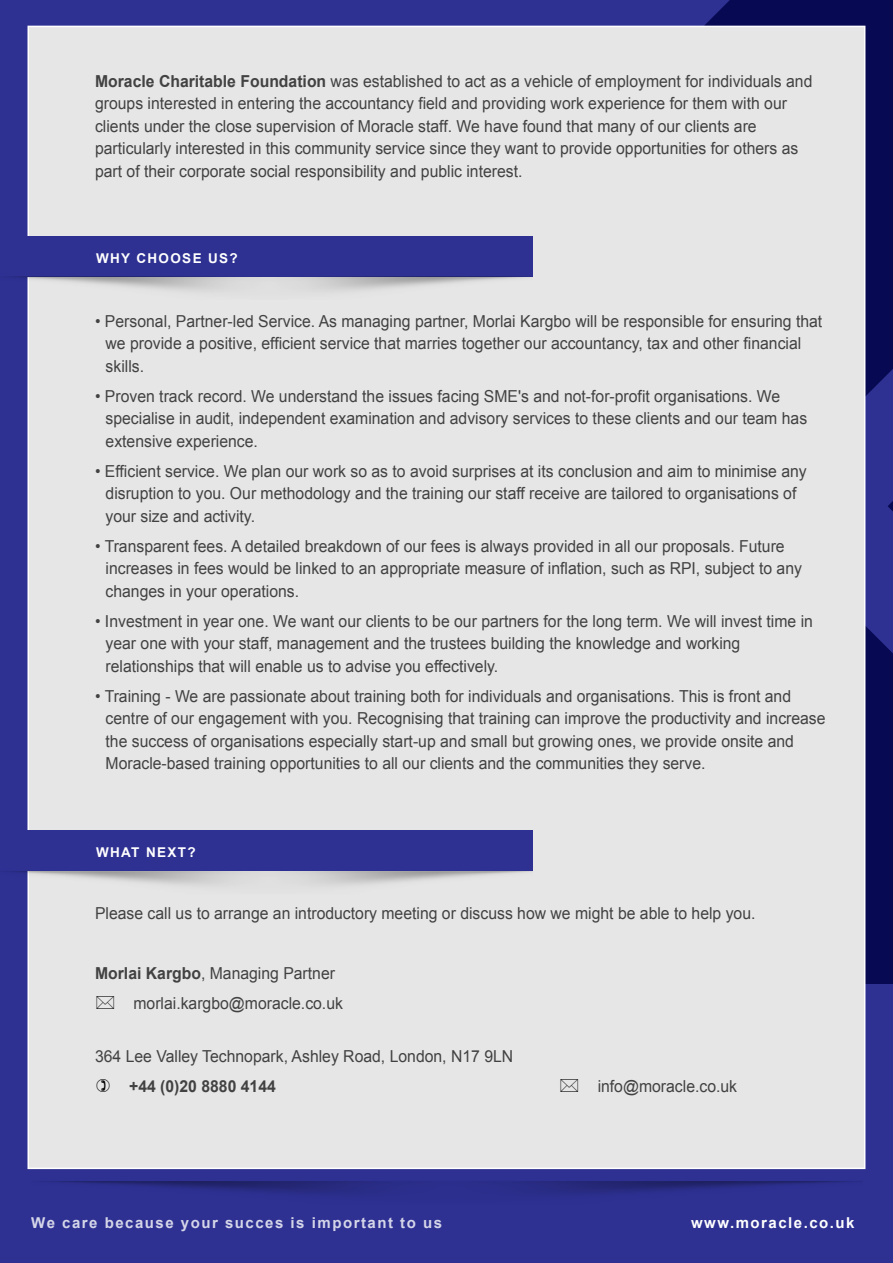
<style>
.page{position:relative;width:893px;height:1263px;background:#fff}
.page>*{position:absolute;margin:0;border:0;box-sizing:border-box;transform-origin:0 0}
.t1{font:16.5px/22.5px "Arial";color:#424242;scale:.96 1}
.t2{font:700 16.5px "Arial";color:#424242;scale:.96 1}
.t3{font:700 15px "Arial";letter-spacing:.1em;color:#fff}
.t4{font:700 13.5px "Arial";letter-spacing:.1em;color:#fff}
.s1{font-weight:700}
</style>
<div class="page">
<div style="left:1px;top:0;width:892px;height:1233px;background:#2e3192"></div>
<svg style="left:547px;top:0;width:346px;height:449px;fill:#080953"></svg>
<svg style="left:865px;top:575px;width:28px;height:409px;background:#0f105d"></svg>
<svg style="left:888px;top:240px;width:5px;height:532px"></svg>
<div style="left:0;top:984px;width:893px;height:279px;background:#2e3192"></div>
<img style="left:31px;top:1169px;width:831px;height:25px">
<div style="left:28px;top:26px;width:837px;height:1143px;background:#e6e6e6;border:2px solid #fff"></div>
<div style="left:0;top:830px;width:533px;height:40px;background:#2e3192"></div>
<img style="left:0;top:870px;width:533px;height:38px">
<div style="left:0;top:236px;width:533px;height:40px;background:#2e3192"></div>
<img style="left:0;top:276px;width:533px;height:38px">
<p class="t1" style="left:95px;top:70px;width:749px"><span class="s1">Moracle Charitable Foundation</span> was established to act as a vehicle of employment for individuals and groups interested in entering the accountancy field and providing work experience for them with our clients under the close supervision of Moracle staff. We have found that many of our clients are particularly interested in this community service since they want to provide opportunities for others as part of their corporate social responsibility and public interest.</p>
<p class="t4" style="left:96px;top:249px;width:143px">WHY CHOOSE US?</p>
<p class="t1" style="left:106px;top:310px;width:748px;text-indent:-10px">• Personal, Partner-led Service. As managing partner, Morlai Kargbo will be responsible for ensuring that we provide a positive, efficient service that marries together our accountancy, tax and other financial skills.</p>
<p class="t1" style="left:106px;top:385px;width:732px;text-indent:-10px">• Proven track record. We understand the issues facing SME's and not-for-profit organisations. We specialise in audit, independent examination and advisory services to these clients and our team has extensive experience.</p>
<p class="t1" style="left:106px;top:460px;width:732px;text-indent:-10px">• Efficient service. We plan our work so as to avoid surprises at its conclusion and aim to minimise any disruption to you. Our methodology and the training our staff receive are tailored to organisations of your size and activity.</p>
<p class="t1" style="left:106px;top:535px;width:727px;text-indent:-10px">• Transparent fees. A detailed breakdown of our fees is always provided in all our proposals. Future increases in fees would be linked to an appropriate measure of inflation, such as RPI, subject to any changes in your operations.</p>
<p class="t1" style="left:106px;top:610px;width:738px;text-indent:-10px">• Investment in year one. We want our clients to be our partners for the long term. We will invest time in year one with your staff, management and the trustees building the knowledge and working relationships that will enable us to advise you effectively.</p>
<p class="t1" style="left:106px;top:685px;width:751px;text-indent:-10px">• Training - We are passionate about training both for individuals and organisations. This is front and centre of our engagement with you. Recognising that training can improve the productivity and increase the success of organisations especially start-up and small but growing ones, we provide onsite and Moracle-based training opportunities to all our clients and the communities they serve.</p>
<p class="t4" style="left:96px;top:843px;width:101px">WHAT NEXT?</p>
<p class="t1" style="left:95px;top:902px;width:689px">Please call us to arrange an introductory meeting or discuss how we might be able to help you.</p>
<p class="t1" style="left:133px;top:959px;width:220px;line-height:29.8px;text-indent:-38px"><span class="s1">Morlai Kargbo</span>, Managing Partner morlai.kargbo@moracle.co.uk</p>
<p class="t1" style="left:95px;top:1045px;width:437px">364 Lee Valley Technopark, Ashley Road, London, N17 9LN</p>
<p class="t2" style="left:129px;top:1075px;width:154px">+44 (0)20 8880 4144</p>
<p class="t1" style="left:598px;top:1075px;width:147px">info@moracle.co.uk</p>
<p class="t3" style="left:31px;top:1213px;width:412px">We care because your succes is important to us</p>
<p class="t3" style="left:691px;top:1213px;width:165px">www.moracle.co.uk</p>
</div>
